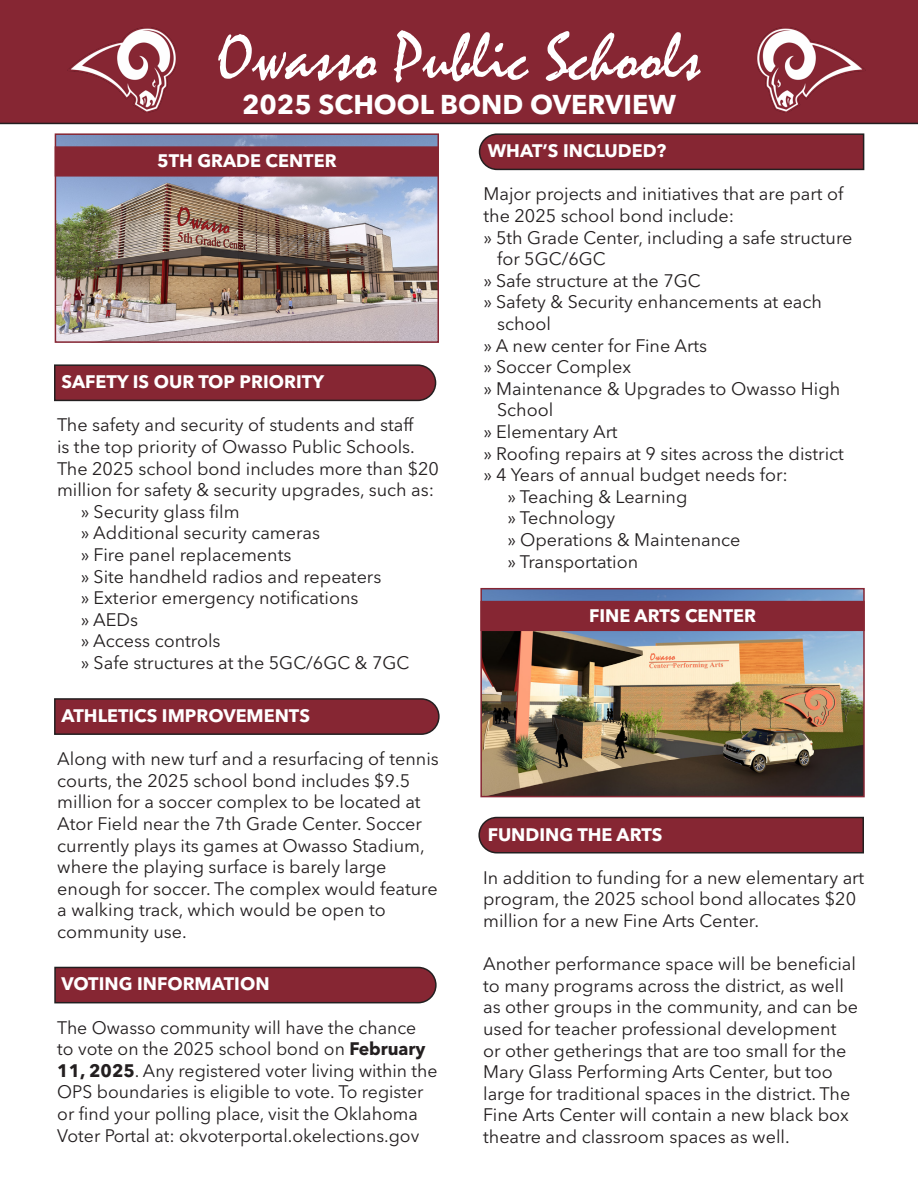
<style>
.page{position:relative;width:918px;height:1188px;background:#fff}
.page>*{position:absolute;margin:0;border:0;box-sizing:border-box;transform-origin:0 0}
.t1{font:67.5px "Mistral";color:#fff}
.t2{font:700 27px "Avenir Next LT Pro";color:#fff}
.t3{font:18px/21.6px "Avenir Next LT Pro";color:#231f20}
.t4{font:700 18px "Avenir Next LT Pro";color:#fff}
.s1{font-weight:700}
</style>
<div class="page">
<svg style="left:478px;top:133px;width:387px;height:38px;background:#832f3b"></svg>
<svg style="left:54px;top:364px;width:383px;height:38px;background:#832f3a"></svg>
<svg style="left:478px;top:816px;width:386px;height:38px;background:#832f3a"></svg>
<svg style="left:54px;top:698px;width:386px;height:37px;background:#7f2935"></svg>
<div style="left:0;top:0;width:918px;height:124px;background:#862633"></div>
<img style="left:68px;top:28px;width:109px;height:84px">
<img style="left:756px;top:28px;width:110px;height:84px">
<img style="left:483px;top:591px;width:379px;height:203px">
<div style="left:480px;top:588px;width:385px;height:209px;border:2px solid #862633"></div>
<div style="left:480px;top:601px;width:385px;height:30px;background:#862633"></div>
<svg style="left:54px;top:966px;width:383px;height:38px;background:#832f3a"></svg>
<img style="left:58px;top:136px;width:378px;height:204px">
<div style="left:55px;top:133px;width:384px;height:210px;border:2px solid #862633"></div>
<div style="left:55px;top:146px;width:384px;height:31px;background:#862633;border:2px solid #862633"></div>
<p class="t1" style="left:217px;top:17px;width:485px">Owasso Public Schools</p>
<p class="t2" style="left:242px;top:88px;width:436px">2025 SCHOOL BOND OVERVIEW</p>
<p class="t4" style="left:157px;top:150px;width:181px">5TH GRADE CENTER</p>
<p class="t4" style="left:62px;top:371px;width:264px">SAFETY IS OUR TOP PRIORITY</p>
<p class="t3" style="left:57px;top:414px;width:384px">The safety and security of students and staff<br>is the top priority of Owasso Public Schools.<br>The 2025 school bond includes more than $20 million for safety &amp; security upgrades, such as:</p>
<p class="t3" style="left:81px;top:501px;width:160px">» Security glass film</p>
<p class="t3" style="left:81px;top:522px;width:241px">» Additional security cameras</p>
<p class="t3" style="left:81px;top:544px;width:212px">» Fire panel replacements</p>
<p class="t3" style="left:81px;top:565px;width:302px">» Site handheld radios and repeaters</p>
<p class="t3" style="left:81px;top:587px;width:279px">» Exterior emergency notifications</p>
<p class="t3" style="left:81px;top:609px;width:59px">» AEDs</p>
<p class="t3" style="left:81px;top:630px;width:141px">» Access controls</p>
<p class="t3" style="left:81px;top:652px;width:330px">» Safe structures at the 5GC/6GC &amp; 7GC</p>
<p class="t4" style="left:61px;top:705px;width:250px">ATHLETICS IMPROVEMENTS</p>
<p class="t3" style="left:57px;top:748px;width:383px">Along with new turf and a resurfacing of tennis courts, the 2025 school bond includes $9.5 million for a soccer complex to be located at Ator Field near the 7th Grade Center. Soccer currently plays its games at Owasso Stadium, where the playing surface is barely large enough for soccer. The complex would feature a walking track, which would be open to community use.</p>
<p class="t4" style="left:61px;top:973px;width:210px">VOTING INFORMATION</p>
<p class="t3" style="left:57px;top:1017px;width:382px">The Owasso community will have the chance<br>to vote on the 2025 school bond on <span class="s1">February 11, 2025</span>. Any registered voter living within the OPS boundaries is eligible to vote. To register or find your polling place, visit the Oklahoma Voter Portal at: okvoterportal.okelections.gov</p>
<p class="t4" style="left:488px;top:140px;width:180px">WHAT’S INCLUDED?</p>
<p class="t3" style="left:484px;top:183px;width:361px">Major projects and initiatives that are part of the 2025 school bond include:</p>
<p class="t3" style="left:497px;top:226px;width:357px;text-indent:-14px">» 5th Grade Center, including a safe structure for 5GC/6GC</p>
<p class="t3" style="left:484px;top:270px;width:219px">» Safe structure at the 7GC</p>
<p class="t3" style="left:497px;top:291px;width:326px;text-indent:-14px">» Safety &amp; Security enhancements at each school</p>
<p class="t3" style="left:484px;top:334px;width:225px">» A new center for Fine Arts</p>
<p class="t3" style="left:484px;top:356px;width:149px">» Soccer Complex</p>
<p class="t3" style="left:497px;top:378px;width:345px;text-indent:-14px">» Maintenance &amp; Upgrades to Owasso High<br>School</p>
<p class="t3" style="left:484px;top:421px;width:136px">» Elementary Art</p>
<p class="t3" style="left:484px;top:442px;width:362px">» Roofing repairs at 9 sites across the district</p>
<p class="t3" style="left:484px;top:464px;width:306px">» 4 Years of annual budget needs for:</p>
<p class="t3" style="left:508px;top:486px;width:181px">» Teaching &amp; Learning</p>
<p class="t3" style="left:508px;top:507px;width:109px">» Technology</p>
<p class="t3" style="left:508px;top:529px;width:235px">» Operations &amp; Maintenance</p>
<p class="t3" style="left:508px;top:550px;width:132px">» Transportation</p>
<p class="t4" style="left:589px;top:604px;width:168px">FINE ARTS CENTER</p>
<p class="t4" style="left:488px;top:823px;width:176px">FUNDING THE ARTS</p>
<p class="t3" style="left:483px;top:867px;width:383px">In addition to funding for a new elementary art program, the 2025 school bond allocates $20 million for a new Fine Arts Center.</p>
<p class="t3" style="left:483px;top:953px;width:376px">Another performance space will be beneficial to many programs across the district, as well as other groups in the community, and can be used for teacher professional development or other getherings that are too small for the Mary Glass Performing Arts Center, but too large for traditional spaces in the district. The Fine Arts Center will contain a new black box theatre and classroom spaces as well.</p>
</div>
